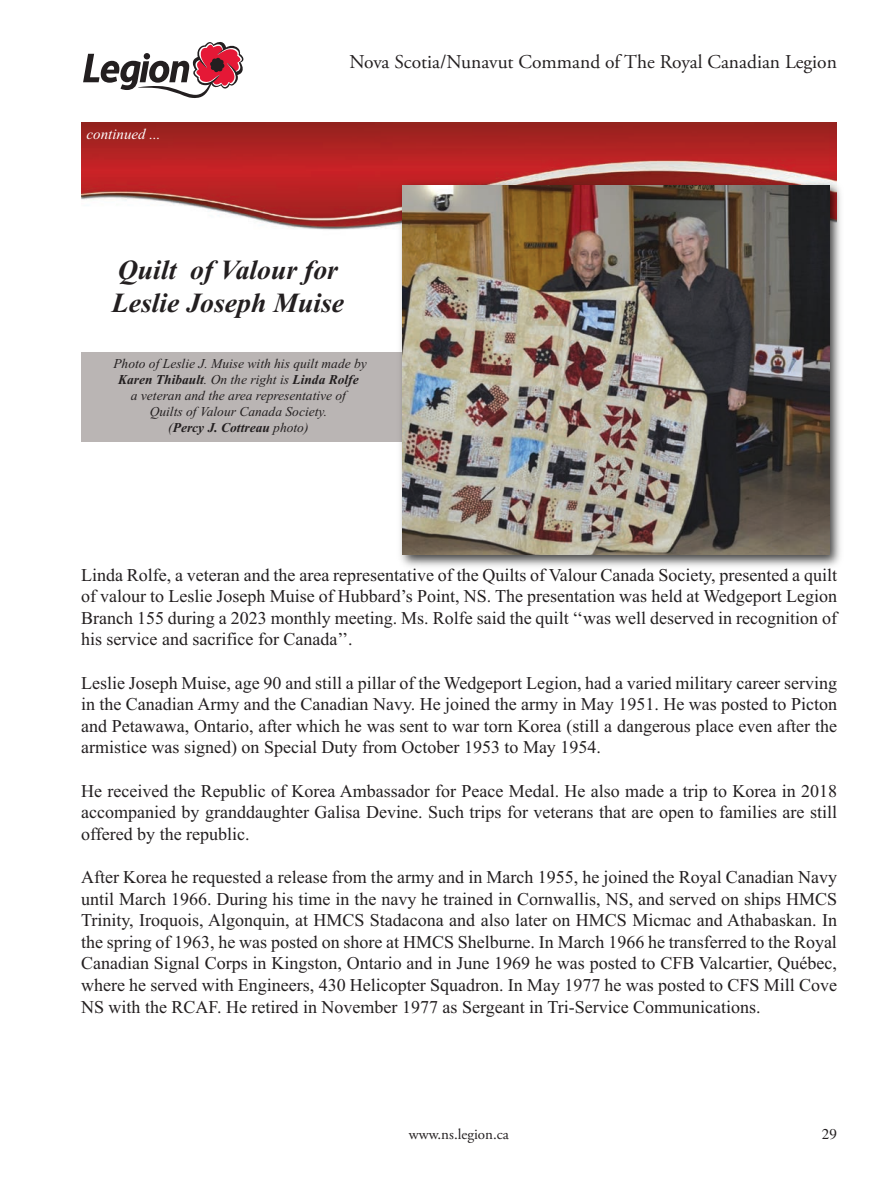
<style>
.page{position:relative;width:891px;height:1188px;background:#fff}
.page>*{position:absolute;margin:0;border:0;box-sizing:border-box;transform-origin:0 0}
.t1{font:italic 700 27.75px/33.3px "Times New Roman";color:#231f20}
.t2{font:19.5px "Adobe Garamond Pro";color:#231f20}
.t3{font:18px/21.6px "Times New Roman";color:#231f20;text-align:justify}
.t4{font:15px "Adobe Garamond Pro";color:#231f20}
.t5{font:italic 15px "Times New Roman";color:#fff}
.t6{font:15px "Times";color:#231f20}
.t7{font:italic 13.5px/16.2px "Times New Roman";color:#231f20;text-align:center}
.s1{font-weight:700}
</style>
<div class="page">
<svg style="left:83px;top:42px;width:160px;height:56px"></svg>
<div style="left:81px;top:352px;width:353px;height:90px;background:#bab5b4"></div>
<img style="left:81px;top:123px;width:756px;height:107px">
<img style="left:380px;top:177px;width:461px;height:390px">
<img style="left:403px;top:186px;width:426px;height:369px">
<p class="t5" style="left:87px;top:129px;width:76px">continued ...</p>
<p class="t2" style="left:349px;top:54px;width:489px">Nova Scotia/Nunavut Command of The Royal Canadian Legion</p>
<p class="t1" style="left:112px;top:256px;width:234px">Quilt of Valour for<br>Leslie Joseph Muise</p>
<p class="t7" style="left:113px;top:356px;width:255px">Photo of Leslie J. Muise with his quilt made by <span class="s1">Karen Thibault</span>. On the right is <span class="s1">Linda Rolfe<br></span>a veteran and the area representative of<br>Quilts of Valour Canada Society.<br>(<span class="s1">Percy J. Cottreau</span> photo)</p>
<p class="t3" style="left:81px;top:566px;width:758px">Linda Rolfe, a veteran and the area representative of the Quilts of Valour Canada Society, presented a quilt of valour to Leslie Joseph Muise of Hubbard’s Point, NS. The presentation was held at Wedgeport Legion Branch 155 during a 2023 monthly meeting. Ms. Rolfe said the quilt ‘‘was well deserved in recognition of his service and sacrifice for Canada’’.</p>
<p class="t3" style="left:81px;top:674px;width:758px">Leslie Joseph Muise, age 90 and still a pillar of the Wedgeport Legion, had a varied military career serving in the Canadian Army and the Canadian Navy. He joined the army in May 1951. He was posted to Picton and Petawawa, Ontario, after which he was sent to war torn Korea (still a dangerous place even after the armistice was signed) on Special Duty from October 1953 to May 1954.</p>
<p class="t3" style="left:81px;top:782px;width:758px">He received the Republic of Korea Ambassador for Peace Medal. He also made a trip to Korea in 2018 accompanied by granddaughter Galisa Devine. Such trips for veterans that are open to families are still offered by the republic.</p>
<p class="t3" style="left:81px;top:868px;width:758px">After Korea he requested a release from the army and in March 1955, he joined the Royal Canadian Navy until March 1966. During his time in the navy he trained in Cornwallis, NS, and served on ships HMCS Trinity, Iroquois, Algonquin, at HMCS Stadacona and also later on HMCS Micmac and Athabaskan. In the spring of 1963, he was posted on shore at HMCS Shelburne. In March 1966 he transferred to the Royal Canadian Signal Corps in Kingston, Ontario and in June 1969 he was posted to CFB Valcartier, Québec, where he served with Engineers, 430 Helicopter Squadron. In May 1977 he was posted to CFS Mill Cove NS with the RCAF. He retired in November 1977 as Sergeant in Tri-Service Communications.</p>
<p class="t4" style="left:409px;top:1128px;width:101px">www.ns.legion.ca</p>
<p class="t6" style="left:822px;top:1128px;width:16px">29</p>
</div>
